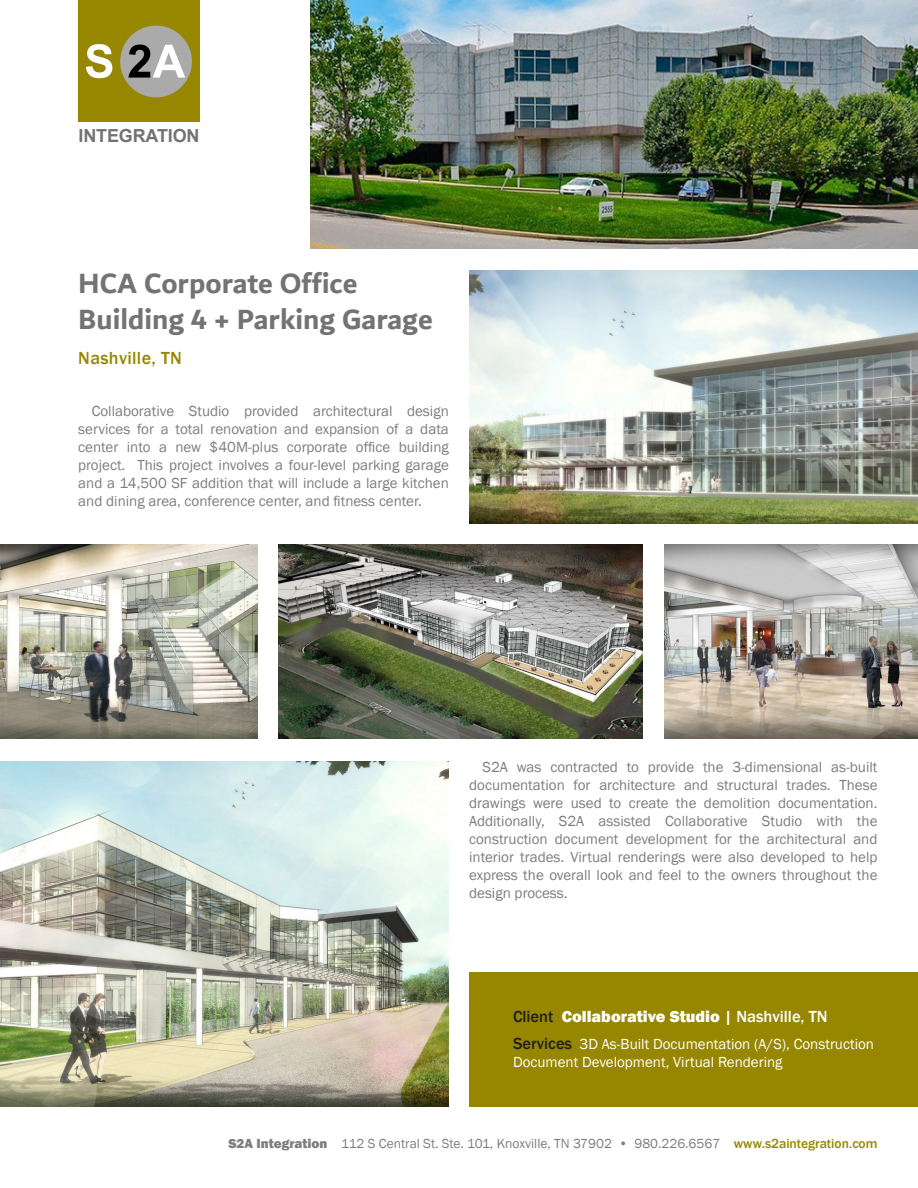
<style>
.page{position:relative;width:918px;height:1188px;background:#fff}
.page>*{position:absolute;margin:0;border:0;box-sizing:border-box;transform-origin:0 0}
.t1{font:700 30px/36px "Dubai";color:#737373}
.t2{font:500 18px "Franklin Gothic";letter-spacing:.02em;color:#978700}
.t3{font:700 18px "Arial";letter-spacing:-.01em;color:#737373}
.t4{font:800 16.5px "Franklin Gothic";color:#fff}
.t5{font:15px/18px "Franklin Gothic";color:#7d7d7d;text-align:justify}
.t6{font:15px/18px "Franklin Gothic";color:#fff}
.t7{font:13.5px "Franklin Gothic";color:#7d7d7d}
.s1{font-weight:500;color:#231f20}
.s2{font-weight:500}
.s3{font-weight:500;font-size:16.5px;color:#231f20}
.s4{font-weight:800}
.s5{font-weight:500;color:#978700}
</style>
<div class="page">
<img style="left:78px;top:0;width:122px;height:122px">
<div style="left:469px;top:972px;width:449px;height:135px;background:#978700"></div>
<img style="left:310px;top:0;width:608px;height:248px">
<img style="left:0;top:544px;width:257px;height:195px">
<img style="left:664px;top:544px;width:254px;height:195px">
<img style="left:0;top:761px;width:449px;height:346px">
<img style="left:278px;top:544px;width:365px;height:195px">
<img style="left:469px;top:270px;width:449px;height:254px">
<p class="t3" style="left:79px;top:123px;width:122px">INTEGRATION</p>
<p class="t1" style="left:78px;top:264px;width:356px">HCA Corporate Office<br>Building 4 + Parking Garage</p>
<p class="t2" style="left:78px;top:346px;width:105px">Nashville, TN</p>
<p class="t5" style="left:78px;top:402px;width:372px;text-indent:14px">Collaborative Studio provided architectural design services for a total renovation and expansion of a data center into a new $40M-plus corporate office building project. This project involves a four-level parking garage and a 14,500 SF addition that will include a large kitchen and dining area, conference center, and fitness center.</p>
<p class="t5" style="left:469px;top:758px;width:410px;text-indent:14px">S2A was contracted to provide the 3-dimensional as-built documentation for architecture and structural trades. These drawings were used to create the demolition documentation.<br>Additionally, S2A assisted Collaborative Studio with the construction document development for the architectural and interior trades. Virtual renderings were also developed to help express the overall look and feel to the owners throughout the design process.</p>
<p class="t4" style="left:513px;top:1006px;width:316px"><span class="s1">Client</span> Collaborative Studio <span class="s2">| Nashville, TN</span></p>
<p class="t6" style="left:513px;top:1035px;width:363px"><span class="s3">Services</span> 3D As-Built Documentation (A/S), Construction<br>Document Development, Virtual Rendering</p>
<p class="t7" style="left:228px;top:1135px;width:651px"><span class="s4">S2A Integration</span> 112 S Central St. Ste. 101, Knoxville, TN 37902 • 980.226.6567 <span class="s5">www.s2aintegration.com</span></p>
</div>
